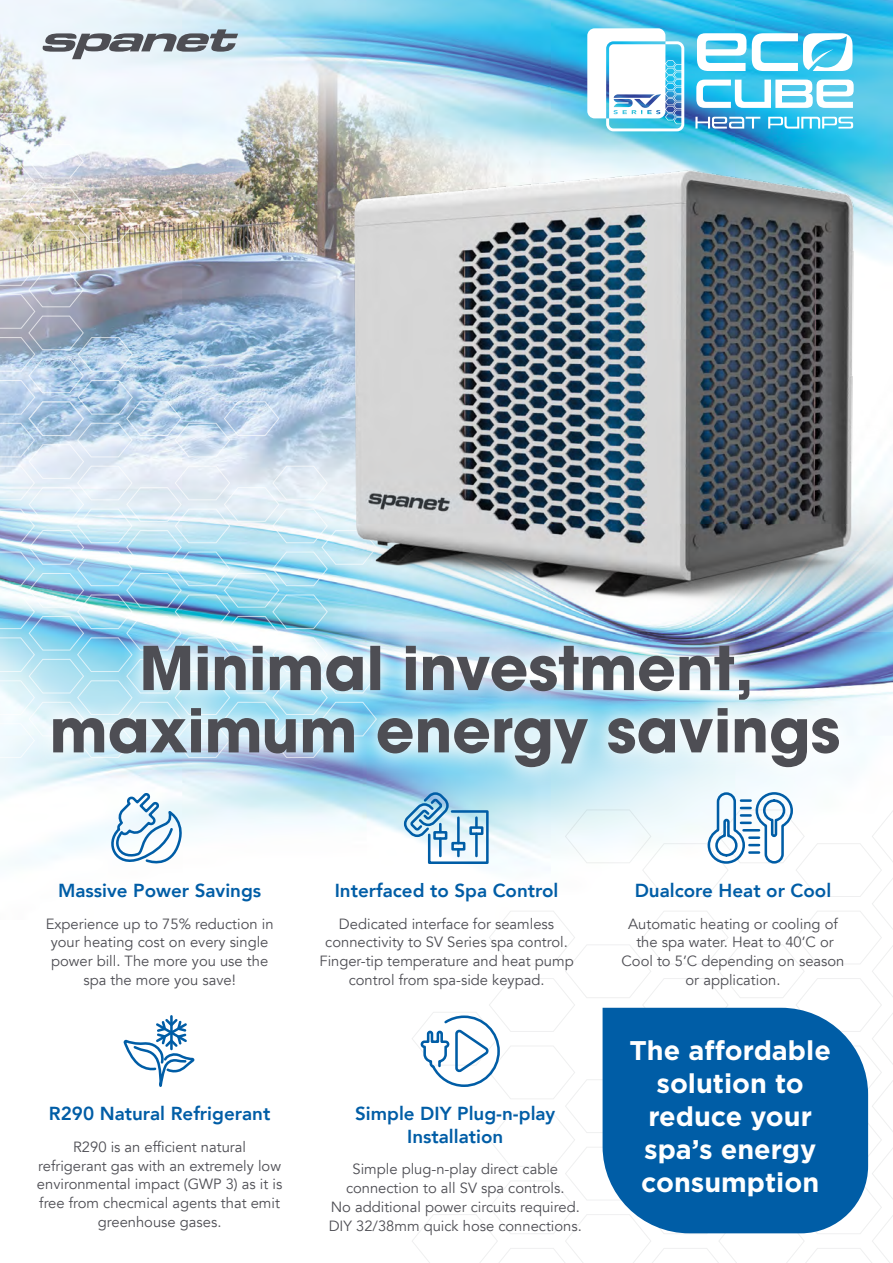
<style>
.page{position:relative;width:893px;height:1263px;background:#fff}
.page>*{position:absolute;margin:0;border:0;box-sizing:border-box;transform-origin:0 0}
.t1{font:700 27px/33px "Gotham";color:#fff;text-align:center}
.t2{font:800 18.75px/22.5px "Avenir";color:#005da6;text-align:center}
.t3{font:14.7px/18.8px "Avenir";color:#4e4e54;text-align:center}
</style>
<div class="page">
<img style="left:0;top:0;width:893px;height:1016px">
<svg style="left:0;top:79px;width:35px;height:35px"></svg>
<img style="left:749px;top:155px;width:144px;height:476px">
<svg style="left:104px;top:790px;width:87px;height:79px"></svg>
<svg style="left:402px;top:791px;width:491px;height:472px"></svg>
<svg style="left:123px;top:1016px;width:72px;height:71px"></svg>
<div style="left:603px;top:1008px;width:265px;height:225px;background:#005da6"></div>
<svg style="left:41px;top:29px;width:197px;height:30px;background:#a5adb4"></svg>
<svg style="left:697px;top:33px;width:49px;height:38px"></svg>
<svg style="left:752px;top:33px;width:100px;height:38px"></svg>
<svg style="left:696px;top:80px;width:158px;height:28px"></svg>
<svg style="left:695px;top:117px;width:65px;height:12px"></svg>
<svg style="left:768px;top:117px;width:85px;height:12px"></svg>
<svg style="left:587px;top:28px;width:97px;height:103px"></svg>
<div style="left:30px;top:623px;width:831px;height:167px;background:#fff;opacity:.87"></div>
<svg style="left:53px;top:708px;width:786px;height:59px"></svg>
<img style="left:0;top:144px;width:749px;height:614px">
<p class="t2" style="left:58px;top:879px;width:205px">Massive Power Savings</p>
<p class="t3" style="left:46px;top:914px;width:229px">Experience up to 75% reduction in your heating cost on every single power bill. The more you use the spa the more you save!</p>
<p class="t2" style="left:335px;top:879px;width:225px">Interfaced to Spa Control</p>
<p class="t3" style="left:319px;top:914px;width:256px">Dedicated interface for seamless connectivity to SV Series spa control.<br>Finger-tip temperature and heat pump control from spa-side keypad.</p>
<p class="t2" style="left:49px;top:1102px;width:223px">R290 Natural Refrigerant</p>
<p class="t3" style="left:37px;top:1138px;width:247px">R290 is an efficient natural<br>refrigerant gas with an extremely low environmental impact (GWP 3) as isit free from checmical agents that emit greenhouse gases.</p>
<p class="t2" style="left:355px;top:1102px;width:202px">Simple DIY Plug -n- play<br>Installation</p>
<p class="t3" style="left:329px;top:1160px;width:255px">Simple plug -n- play direct cable connection to all SV spa controls.<br>No additional power circuits required.<br>DIY 32/38mm quick hose connections.</p>
<p class="t2" style="left:635px;top:879px;width:198px">Dualcore Heat or Cool</p>
<p class="t3" style="left:621px;top:914px;width:224px">Automatic heating or cooling of the spa water. Heat to 40 C’ or<br>Cool to C’5 depending on season or application.</p>
<h1 class="t1" style="left:629px;top:1033px;width:203px">The affordable solution to reduce your spa s’ energy consumption</h1>
</div>
